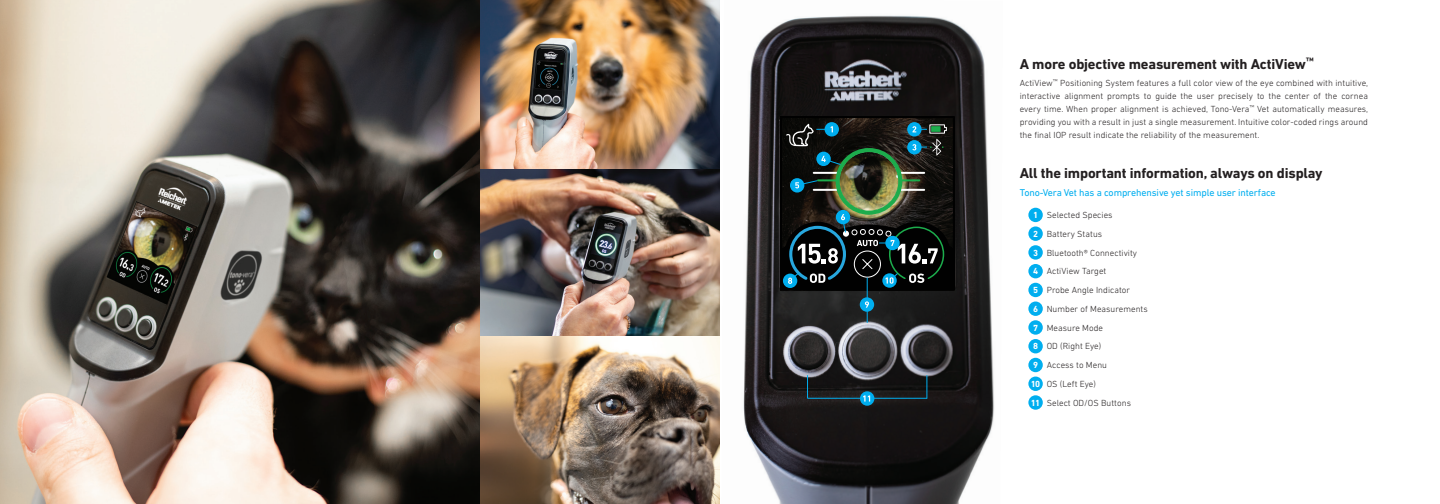
<style>
.page{position:relative;width:1440px;height:504px;background:#fff}
.page>*{position:absolute;margin:0;border:0;box-sizing:border-box;transform-origin:0 0}
.t1{font:700 14.6px "DIN Next LT Pro";letter-spacing:-.01em;color:#231f20}
.t2{font:10px "DIN Next LT Pro";letter-spacing:-.01em;color:#00aeef}
.t3{font:300 9px/18.8px "DIN Next LT Pro";letter-spacing:.005em;color:#231f20;text-align:justify}
.s1{font-weight:700;color:#fff}
</style>
<div class="page">
<img style="left:0;top:0;width:994px;height:504px">
<div style="left:1028px;top:226px;width:15px;height:15px;background:#00aeef;border-radius:50%"></div>
<div style="left:1028px;top:245px;width:15px;height:15px;background:#00aeef;border-radius:50%"></div>
<div style="left:1028px;top:264px;width:15px;height:14px;background:#00aeef;border-radius:50%"></div>
<div style="left:1028px;top:283px;width:15px;height:14px;background:#00aeef;border-radius:50%"></div>
<div style="left:1028px;top:302px;width:15px;height:14px;background:#00aeef;border-radius:50%"></div>
<div style="left:1028px;top:320px;width:15px;height:15px;background:#00aeef;border-radius:50%"></div>
<div style="left:1028px;top:339px;width:15px;height:14px;background:#00aeef;border-radius:50%"></div>
<div style="left:1028px;top:358px;width:15px;height:14px;background:#00aeef;border-radius:50%"></div>
<div style="left:1028px;top:377px;width:15px;height:14px;background:#00aeef;border-radius:50%"></div>
<div style="left:1028px;top:395px;width:15px;height:15px;background:#00aeef;border-radius:50%"></div>
<div style="left:1028px;top:208px;width:15px;height:14px;background:#00aeef;border-radius:50%"></div>
<svg style="left:780px;top:116px;width:175px;height:175px"></svg>
<hr style="left:867px;top:278px;width:1px;height:45px;background:#00aeef">
<svg style="left:807px;top:375px;width:1px;height:24px"></svg>
<svg style="left:927px;top:375px;width:1px;height:24px"></svg>
<hr style="left:808px;top:398px;width:119px;height:1px;background:#00aeef">
<svg style="left:907px;top:122px;width:15px;height:15px"></svg>
<div style="left:860px;top:297px;width:14px;height:15px;background:#00aeef;border-radius:50%"></div>
<svg style="left:865px;top:301px;width:4px;height:7px"></svg>
<svg style="left:781px;top:124px;width:172px;height:166px"></svg>
<svg style="left:860px;top:391px;width:14px;height:15px"></svg>
<svg style="left:863px;top:395px;width:7px;height:7px"></svg>
<h1 class="t1" style="left:1020px;top:55px;width:296px">A more objective measurement with ActiView<sup>™</sup></h1>
<p class="t3" style="left:1020px;top:76px;width:350px;line-height:13px">ActiView<sup>™</sup> Positioning System features a full color view of the eye combined with intuitive, interactive alignment prompts to guide the user precisely to the center of the cornea every time. When proper alignment is achieved, Tono-Vera<sup>™</sup> Vet automatically measures, providing you with a result in just a single measurement. Intuitive color-coded rings around the final IOP result indicate the reliability of the measurement.</p>
<h1 class="t1" style="left:1020px;top:164px;width:304px">All the important information, always on display</h1>
<p class="t2" style="left:1020px;top:187px;width:257px">Tono-Vera Vet has a comprehensive yet simple user interface</p>
<p class="t3" style="left:1031px;top:206px;width:119px;text-align:left"><span class="s1">1</span> Selected Species<br><span class="s1">2</span> Battery Status<br><span class="s1">3</span> Bluetooth® Connectivity<br><span class="s1">4</span> ActiView Target<br><span class="s1">5</span> Probe Angle Indicator<br><span class="s1">6</span> Number of Measurements<br><span class="s1">7</span> Measure Mode<br><span class="s1">8</span> OD (Right Eye)<br><span class="s1">9</span> Access to Menu<br><span class="s1">10</span> OS (Left Eye)<br><span class="s1">11</span> Select OD/OS Buttons</p>
</div>
